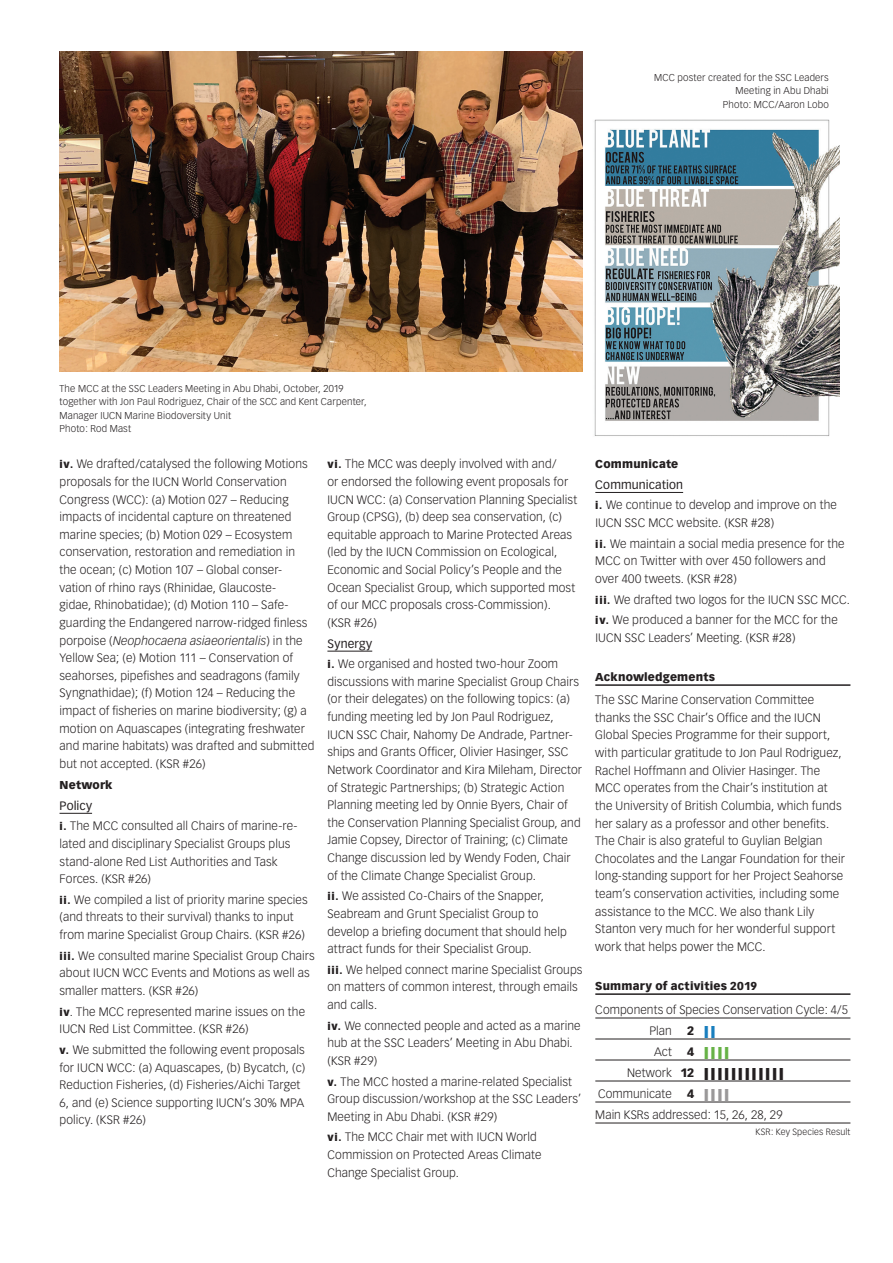
<style>
.page{position:relative;width:893px;height:1263px;background:#fff}
.page>*{position:absolute;margin:0;border:0;box-sizing:border-box;transform-origin:0 0}
.t1{font:300 12px/17.7px "Vectora LH";letter-spacing:.01em;color:#231f20}
.t2{font:900 12px "Vectora LH";color:#231f20}
.t3{font:900 12px "Vectora LH";color:#67b247;scale:2.2 1}
.t4{font:900 12px "Vectora LH";color:#197ebe;scale:2.2 1}
.t5{font:900 11.25px "Vectora LH";letter-spacing:.015em;color:#231f20}
.t6{font:300 9.75px/13.5px "Vectora LH";letter-spacing:.02em;color:#231f20;text-align:right}
.t7{font:300 9px "Vectora LH";letter-spacing:.015em;color:#231f20}
.s1{font-weight:900;font-size:10.5px}
.s2{font-style:italic}
.s3{font-weight:400}
.s4{color:#231f20}
.s5{font-weight:300}
.s6{font-weight:900}
.s7{font-weight:900;color:#9a9899}
</style>
<div class="page">
<hr style="left:60px;top:813px;width:32px;height:1px;background:#231f20">
<hr style="left:327px;top:651px;width:45px;height:1px;background:#231f20">
<hr style="left:595px;top:492px;width:88px;height:1px;background:#231f20">
<hr style="left:595px;top:684px;width:255px;height:2px;background:#231f20">
<hr style="left:595px;top:993px;width:255px;height:2px;background:#231f20">
<hr style="left:595px;top:1018px;width:255px;height:1px;background:#231f20">
<hr style="left:595px;top:1039px;width:255px;height:1px;background:#231f20">
<hr style="left:595px;top:1060px;width:255px;height:1px;background:#231f20">
<hr style="left:595px;top:1081px;width:255px;height:1px;background:#231f20">
<hr style="left:595px;top:1102px;width:255px;height:1px;background:#231f20">
<hr style="left:595px;top:1123px;width:255px;height:1px;background:#231f20">
<img style="left:594px;top:119px;width:246px;height:317px">
<img style="left:59px;top:51px;width:524px;height:321px">
<p class="t6" style="left:654px;top:70px;width:176px">MCC poster created for the SSC Leaders<br>Meeting in Abu Dhabi<br>Photo: MCC/Aaron Lobo</p>
<p class="t6" style="left:60px;top:382px;width:309px;text-align:left">The MCC at the SSC Leaders Meeting in Abu Dhabi, October, 2019 together with Jon Paul Rodriguez, Chair of the SCC and Kent Carpenter, Manager IUCN Marine Biodoversity Unit<br>Photo: Rod Mast</p>
<p class="t1" style="left:60px;top:455px;width:256px"><span class="s1">iv.</span> We drafted/catalysed the following Motions proposals for the IUCN World Conservation Congress (WCC): (a) Motion 027 – Reducing impacts of incidental capture on threatened marine species; (b) Motion 029 – Ecosystem conservation, restoration and remediation in the ocean; (c) Motion 107 – Global conser&shy;vation of rhino rays (Rhinidae, Glaucoste-<br>gidae, Rhinobatidae); (d) Motion 110 – Safe&shy;guarding the Endangered narrow-ridged finless porpoise (<span class="s2">Neophocaena asiaeorientalis</span>) in the Yellow Sea; (e) Motion 111 – Conservation of seahorses, pipefishes and seadragons (family Syngnathidae); (f) Motion 124 – Reducing the impact of fisheries on marine biodiversity; (g) a motion on Aquascapes (integrating freshwater and marine habitats) was drafted and submitted but not accepted. (KSR #26)</p>
<p class="t5" style="left:60px;top:778px;width:55px">Network</p>
<p class="t1" style="left:60px;top:795px;width:239px;line-height:20.7px"><span class="s3">Policy<br></span><span class="s1">i.</span> The MCC consulted all Chairs of marine-re-</p>
<p class="t1" style="left:60px;top:835px;width:232px">lated and disciplinary Specialist Groups plus stand-alone Red List Authorities and Task<br>Forces. (KSR #26)</p>
<p class="t1" style="left:60px;top:891px;width:250px"><span class="s1">ii.</span> We compiled a list of priority marine species (and threats to their survival) thanks to input from marine Specialist Group Chairs. (KSR #26)</p>
<p class="t1" style="left:60px;top:947px;width:257px"><span class="s1">iii.</span> We consulted marine Specialist Group Chairs about IUCN WCC Events and Motions as well as smaller matters. (KSR #26)</p>
<p class="t1" style="left:60px;top:1003px;width:247px"><span class="s1">iv</span>. The MCC represented marine issues on the<br>IUCN Red List Committee. (KSR #26)</p>
<p class="t1" style="left:60px;top:1041px;width:247px"><span class="s1">v.</span> We submitted the following event proposals for IUCN WCC: (a) Aquascapes, (b) Bycatch, (c)<br>Reduction Fisheries, (d) Fisheries/Aichi Target 6, and (e) Science supporting IUCN’s 30% MPA policy. (KSR #26)</p>
<p class="t1" style="left:327px;top:455px;width:251px"><span class="s1">vi.</span> The MCC was deeply involved with and/<br>or endorsed the following event proposals for IUCN WCC: (a) Conservation Planning Specialist Group (CPSG), (b) deep sea conservation, (c) equitable approach to Marine Protected Areas (led by the IUCN Commission on Ecological, Economic and Social Policy’s People and the Ocean Specialist Group, which supported most of our MCC proposals cross-Commission). (KSR #26)</p>
<p class="t1" style="left:327px;top:633px;width:232px;line-height:20.5px"><span class="s3">Synergy<br></span><span class="s1">i.</span> We organised and hosted two-hour Zoom</p>
<p class="t1" style="left:327px;top:673px;width:256px">discussions with marine Specialist Group Chairs (or their delegates) on the following topics: (a) funding meeting led by Jon Paul Rodriguez, IUCN SSC Chair, Nahomy De Andrade, Partner&shy;ships and Grants Officer, Olivier Hasinger, SSC Network Coordinator and Kira Mileham, Director of Strategic Partnerships; (b) Strategic Action Planning meeting led by Onnie Byers, Chair of the Conservation Planning Specialist Group, and Jamie Copsey, Director of Training; (c) Climate Change discussion led by Wendy Foden, Chair of the Climate Change Specialist Group.</p>
<p class="t1" style="left:327px;top:887px;width:241px"><span class="s1">ii.</span> We assisted Co-Chairs of the Snapper, Seabream and Grunt Specialist Group to develop a briefing document that should help attract funds for their Specialist Group.</p>
<p class="t1" style="left:327px;top:961px;width:256px"><span class="s1">iii.</span> We helped connect marine Specialist Groups on matters of common interest, through emails and calls.</p>
<p class="t1" style="left:327px;top:1017px;width:255px"><span class="s1">iv.</span> We connected people and acted as a marine hub at the SSC Leaders’ Meeting in Abu Dhabi. (KSR #29)</p>
<p class="t1" style="left:327px;top:1073px;width:255px"><span class="s1">v.</span> The MCC hosted a marine-related Specialist<br>Group discussion/workshop at the SSC Leaders’<br>Meeting in Abu Dhabi. (KSR #29)</p>
<p class="t1" style="left:327px;top:1128px;width:216px"><span class="s1">vi.</span> The MCC Chair met with IUCN World<br>Commission on Protected Areas Climate<br>Change Specialist Group.</p>
<p class="t5" style="left:595px;top:457px;width:85px">Communicate</p>
<p class="t1" style="left:595px;top:474px;width:243px;line-height:20.7px"><span class="s3">Communication<br></span><span class="s1">i.</span> We continue to develop and improve on the</p>
<p class="t1" style="left:595px;top:513px;width:251px;line-height:20.5px">IUCN SSC MCC website. (KSR #28)<br><span class="s1">ii.</span> We maintain a social media presence for the</p>
<p class="t1" style="left:595px;top:552px;width:232px">MCC on Twitter with over 450 followers and over 400 tweets. (KSR #28)</p>
<p class="t1" style="left:595px;top:589px;width:256px;line-height:20.7px"><span class="s1">iii.</span> We drafted two logos for the IUCN SSC MCC. <span class="s1">iv.</span> We produced a banner for the MCC for the</p>
<p class="t1" style="left:595px;top:629px;width:202px">IUCN SSC Leaders’ Meeting. (KSR #28)</p>
<p class="t5" style="left:595px;top:669px;width:121px">Acknowledgements</p>
<p class="t1" style="left:595px;top:691px;width:251px">The SSC Marine Conservation Committee thanks the SSC Chair’s Office and the IUCN Global Species Programme for their support, with particular gratitude to Jon Paul Rodriguez, Rachel Hoffmann and Olivier Hasinger. The MCC operates from the Chair’s institution at the University of British Columbia, which funds her salary as a professor and other benefits.<br>The Chair is also grateful to Guylian Belgian Chocolates and the Langar Foundation for their long-standing support for her Project Seahorse team’s conservation activities, including some assistance to the MCC. We also thank Lily Stanton very much for her wonderful support work that helps power the MCC.</p>
<p class="t5" style="left:595px;top:978px;width:163px">Summary of activities 2019</p>
<p class="t1" style="left:649px;top:999px;width:200px;line-height:21px;text-indent:-54px">Components of Species Conservation Cycle: 4/5<br>Plan</p>
<p class="t4" style="left:687px;top:1023px;width:15px"><span class="s4">2</span> ||</p>
<p class="t1" style="left:654px;top:1042px;width:19px">Act</p>
<p class="t3" style="left:687px;top:1044px;width:21px"><span class="s4">4</span> ||||</p>
<p class="t2" style="left:627px;top:1065px;width:159px"><span class="s5">Network</span> 12 ||||||||||||</p>
<p class="t1" style="left:598px;top:1084px;width:75px">Communicate</p>
<p class="t1" style="left:595px;top:1083px;width:189px;line-height:21px;text-indent:92px"><span class="s6">4</span> <span class="s7">||||<br></span>Main KSRs addressed: 15, 26, 28, 29</p>
<p class="t7" style="left:756px;top:1127px;width:96px">KSR: Key Species Result</p>
</div>
